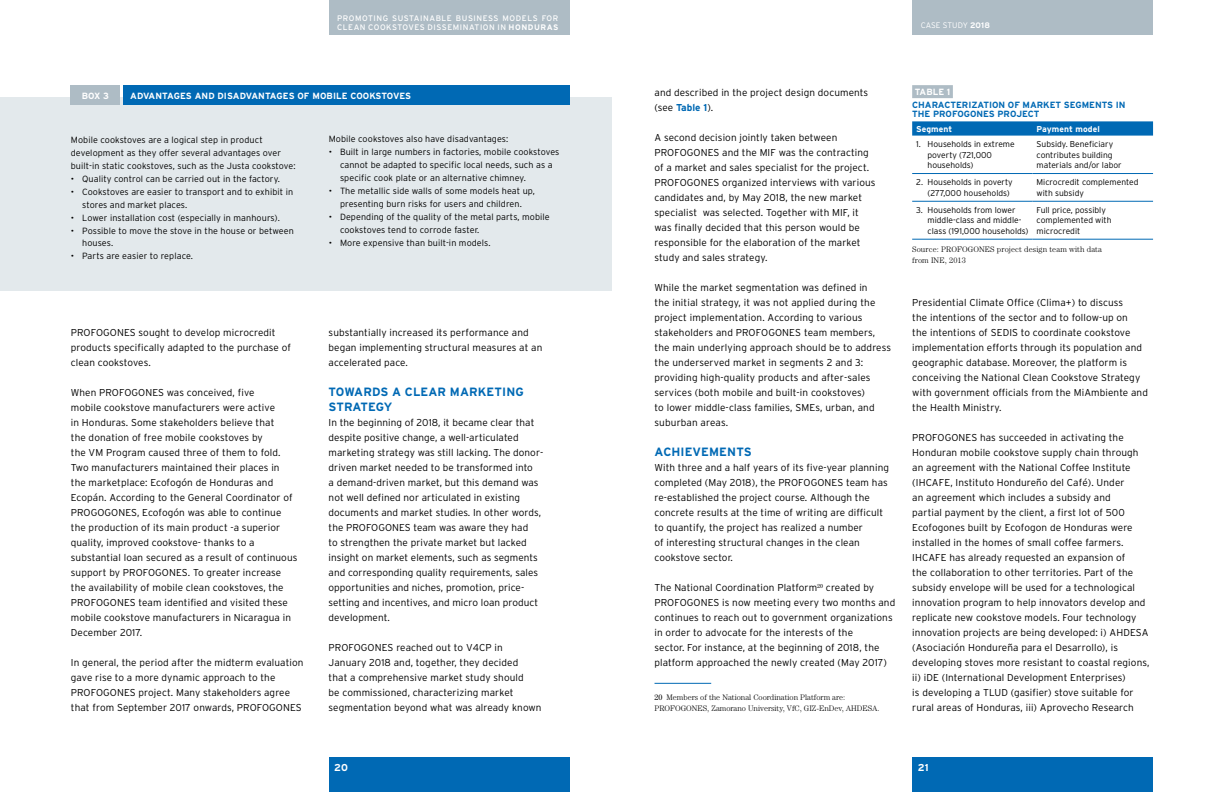
<style>
.page{position:relative;width:1224px;height:792px;background:#fff}
.page>*{position:absolute;margin:0;border:0;box-sizing:border-box;transform-origin:0 0}
.t1{font:700 12px/15px "Interstate";letter-spacing:.01em;color:#0069b4}
.t2{font:300 10px/15px "Interstate";letter-spacing:.01em;color:#000}
.t3{font:700 10px "Interstate";color:#fff}
.t4{font:300 9px/13px "Interstate";letter-spacing:.01em;color:#000}
.t5{font:700 9px "Interstate";color:#fff}
.t6{font:700 9px/9px "Interstate";color:#0069b4}
.t7{font:300 8.5px/10.2px "Interstate";color:#000}
.t8{font:700 8.5px "Interstate";letter-spacing:.01em;color:#fff}
.t9{font:300 8px/11px "Century Std";color:#000}
.t10{font:8px/8.5px "Interstate";letter-spacing:.07em;color:#fff}
.t11{font:300 8px "Interstate";color:#fff}
.s1{font-weight:700}
.s2{font-weight:700;color:#0069b4}
.s3{font-weight:400}
</style>
<div class="page">
<div style="left:912px;top:758px;width:241px;height:34px;background:#0069b4"></div>
<div style="left:912px;top:0;width:241px;height:34px;background:#aebcc5"></div>
<div style="left:329px;top:758px;width:241px;height:34px;background:#0069b4"></div>
<div style="left:329px;top:0;width:241px;height:34px;background:#aebcc5"></div>
<hr style="left:655px;top:683px;width:56px;height:1px;background:#0069b4">
<div style="left:912px;top:85px;width:41px;height:13px;background:#aebcc5"></div>
<svg style="left:912px;top:121px;width:241px;height:15px;background:#0d71b7"></svg>
<hr style="left:912px;top:239px;width:121px;height:1px;background:#0069b4">
<hr style="left:1033px;top:239px;width:120px;height:1px;background:#0069b4">
<hr style="left:912px;top:173px;width:121px;height:1px;background:#0069b4">
<hr style="left:1033px;top:173px;width:120px;height:1px;background:#0069b4">
<hr style="left:912px;top:201px;width:121px;height:1px;background:#0069b4">
<hr style="left:1033px;top:201px;width:120px;height:1px;background:#0069b4">
<div style="left:0;top:98px;width:612px;height:193px;background:#e3e9ec"></div>
<div style="left:71px;top:85px;width:49px;height:20px;background:#aebcc5"></div>
<div style="left:123px;top:85px;width:446px;height:20px;background:#0069b4"></div>
<p class="t10" style="left:337px;top:14px;width:223px">PROMOTING SUSTAINABLE BUSINESS MODELS FOR<br>CLEAN COOKSTOVES DISSEMINATION IN <span class="s1">HONDURAS</span></p>
<p class="t5" style="left:82px;top:90px;width:29px">BOX 3</p>
<p class="t5" style="left:130px;top:91px;width:283px">ADVANTAGES AND DISADVANTAGES OF MOBILE COOKSTOVES</p>
<p class="t4" style="left:71px;top:133px;width:226px">Mobile cookstoves are a logical step in product development as they offer several advantages over built-in static cookstoves, such as the Justa cookstove:</p>
<p class="t4" style="left:71px;top:172px;width:211px">• Quality control can be carried out in the factory.</p>
<p class="t4" style="left:82px;top:185px;width:213px;text-indent:-11px">• Cookstoves are easier to transport and to exhibit in stores and market places.</p>
<p class="t4" style="left:71px;top:211px;width:211px">• Lower installation cost (especially in manhours).</p>
<p class="t4" style="left:82px;top:224px;width:213px;text-indent:-11px">• Possible to move the stove in the house or between houses.</p>
<p class="t4" style="left:71px;top:250px;width:124px">• Parts are easier to replace.</p>
<p class="t4" style="left:329px;top:133px;width:181px">Mobile cookstoves also have disadvantages:</p>
<p class="t4" style="left:340px;top:146px;width:221px;text-indent:-11px">• Built in large numbers in factories, mobile cookstoves cannot be adapted to specific local needs, such as a specific cook plate or an alternative chimney.</p>
<p class="t4" style="left:329px;top:185px;width:208px;text-align:center">• The metallic side walls of some models heat up, presenting burn risks for users and children.</p>
<p class="t4" style="left:340px;top:211px;width:211px;text-indent:-11px">• Depending of the quality of the metal parts, mobile cookstoves tend to corrode faster.</p>
<p class="t4" style="left:329px;top:237px;width:163px">• More expensive than built-in models.</p>
<p class="t2" style="left:71px;top:325px;width:222px">PROFOGONES sought to develop microcredit products specifically adapted to the purchase of clean cookstoves.</p>
<p class="t2" style="left:71px;top:385px;width:228px">When PROFOGONES was conceived, five<br>mobile cookstove manufacturers were active<br>in Honduras. Some stakeholders believe that<br>the donation of free mobile cookstoves by<br>the VM Program caused three of them to fold.<br>Two manufacturers maintained their places in<br>the marketplace: Ecofogón de Honduras and Ecopán. According to the General Coordinator of PROGOGONES, Ecofogón was able to continue the production of its main product -a superior quality, improved cookstove- thanks to a substantial loan secured as a result of continuous support by PROFOGONES. To greater increase the availability of mobile clean cookstoves, the PROFOGONES team identified and visited these mobile cookstove manufacturers in Nicaragua in December 2017.</p>
<p class="t2" style="left:71px;top:655px;width:234px">In general, the period after the midterm evaluation gave rise to a more dynamic approach to the PROFOGONES project. Many stakeholders agree that from September 2017 onwards, PROFOGONES</p>
<p class="t2" style="left:329px;top:325px;width:215px">substantially increased its performance and began implementing structural measures at an accelerated pace.</p>
<p class="t1" style="left:329px;top:384px;width:197px">TOWARDS A CLEAR MARKETING<br>STRATEGY</p>
<p class="t2" style="left:329px;top:415px;width:216px">In the beginning of 2018, it became clear that despite positive change, a well-articulated marketing strategy was still lacking. The donor&shy;driven market needed to be transformed into<br>a demand-driven market, but this demand was not well defined nor articulated in existing documents and market studies. In other words, the PROFOGONES team was aware they had<br>to strengthen the private market but lacked insight on market elements, such as segments and corresponding quality requirements, sales opportunities and niches, promotion, price&shy;setting and incentives, and micro loan product development.</p>
<p class="t2" style="left:329px;top:640px;width:215px">PROFOGONES reached out to V4CP in January 2018 and, together, they decided<br>that a comprehensive market study should<br>be commissioned, characterizing market segmentation beyond what was already known</p>
<p class="t11" style="left:921px;top:21px;width:71px">CASE STUDY <span class="s1">2018</span></p>
<p class="t2" style="left:655px;top:85px;width:215px">and described in the project design documents (see <span class="s2">Table 1</span>).</p>
<p class="t2" style="left:655px;top:130px;width:223px">A second decision jointly taken between PROFOGONES and the MIF was the contracting of a market and sales specialist for the project.<br>PROFOGONES organized interviews with various candidates and, by May 2018, the new market specialist was selected. Together with MIF, it was finally decided that this person would be responsible for the elaboration of the market study and sales strategy.</p>
<p class="t2" style="left:655px;top:280px;width:238px">While the market segmentation was defined in<br>the initial strategy, it was not applied during the project implementation. According to various stakeholders and PROFOGONES team members, the main underlying approach should be to address the underserved market in segments 2 and 3: providing high-quality products and after-sales services (both mobile and built-in cookstoves)<br>to lower middle-class families, SMEs, urban, and suburban areas.</p>
<p class="t1" style="left:655px;top:444px;width:99px">ACHIEVEMENTS</p>
<p class="t2" style="left:655px;top:460px;width:236px">With three and a half years of its five-year planning completed (May 2018), the PROFOGONES team has re-established the project course. Although the concrete results at the time of writing are difficult to quantify, the project has realized a number<br>of interesting structural changes in the clean cookstove sector.</p>
<p class="t2" style="left:655px;top:580px;width:242px">The National Coordination Platform<sup>20</sup> created by PROFOGONES is now meeting every two months and continues to reach out to government organizations in order to advocate for the interests of the<br>sector. For instance, at the beginning of 2018, the platform approached the newly created (May 2017)</p>
<p class="t9" style="left:655px;top:692px;width:227px"><span class="s3">20</span> Members of the National Coordination Platform are:<br>PROFOGONES, Zamorano University, VfC, GIZ-EnDev, AHDESA.</p>
<p class="t5" style="left:915px;top:87px;width:37px">TABLE 1</p>
<p class="t6" style="left:912px;top:101px;width:215px">CHARACTERIZATION OF MARKET SEGMENTS IN<br>THE PROFOGONES PROJECT</p>
<p class="t8" style="left:916px;top:124px;width:38px">Segment</p>
<p class="t8" style="left:1037px;top:124px;width:65px">Payment model</p>
<p class="t7" style="left:928px;top:139px;width:89px;text-indent:-11px">1. Households in extreme poverty (721,000 households)</p>
<p class="t7" style="left:1037px;top:139px;width:87px">Subsidy. Beneficiary contributes building materials and/or labor</p>
<p class="t7" style="left:928px;top:177px;width:87px;text-indent:-11px">2. Households in poverty (277,000 households)</p>
<p class="t7" style="left:1037px;top:177px;width:103px">Microcredit complemented with subsidy</p>
<p class="t7" style="left:928px;top:205px;width:103px;text-indent:-11px">3. Households from lower middle-class and middle&shy;class (191,000 households)</p>
<p class="t7" style="left:1037px;top:205px;width:76px">Full price, possibly complemented with microcredit</p>
<p class="t9" style="left:912px;top:244px;width:191px">Source: PROFOGONES project design team with data from INE, 2013</p>
<p class="t2" style="left:912px;top:295px;width:237px">Presidential Climate Office (Clima+) to discuss<br>the intentions of the sector and to follow-up on<br>the intentions of SEDIS to coordinate cookstove implementation efforts through its population and geographic database. Moreover, the platform is conceiving the National Clean Cookstove Strategy with government officials from the MiAmbiente and the Health Ministry.</p>
<p class="t2" style="left:912px;top:430px;width:239px">PROFOGONES has succeeded in activating the Honduran mobile cookstove supply chain through an agreement with the National Coffee Institute (IHCAFE, Instituto Hondureño del Café). Under<br>an agreement which includes a subsidy and<br>partial payment by the client, a first lot of 500<br>Ecofogones built by Ecofogon de Honduras were installed in the homes of small coffee farmers.<br>IHCAFE has already requested an expansion of<br>the collaboration to other territories. Part of the subsidy envelope will be used for a technological innovation program to help innovators develop and replicate new cookstove models. Four technology innovation projects are being developed: i) AHDESA (Asociación Hondureña para el Desarrollo), is developing stoves more resistant to coastal regions, ii) iDE (International Development Enterprises)<br>is developing a TLUD (gasifier) stove suitable for rural areas of Honduras, iii) Aprovecho Research</p>
<p class="t3" style="left:334px;top:762px;width:15px">20</p>
<p class="t3" style="left:918px;top:762px;width:12px">21</p>
</div>
